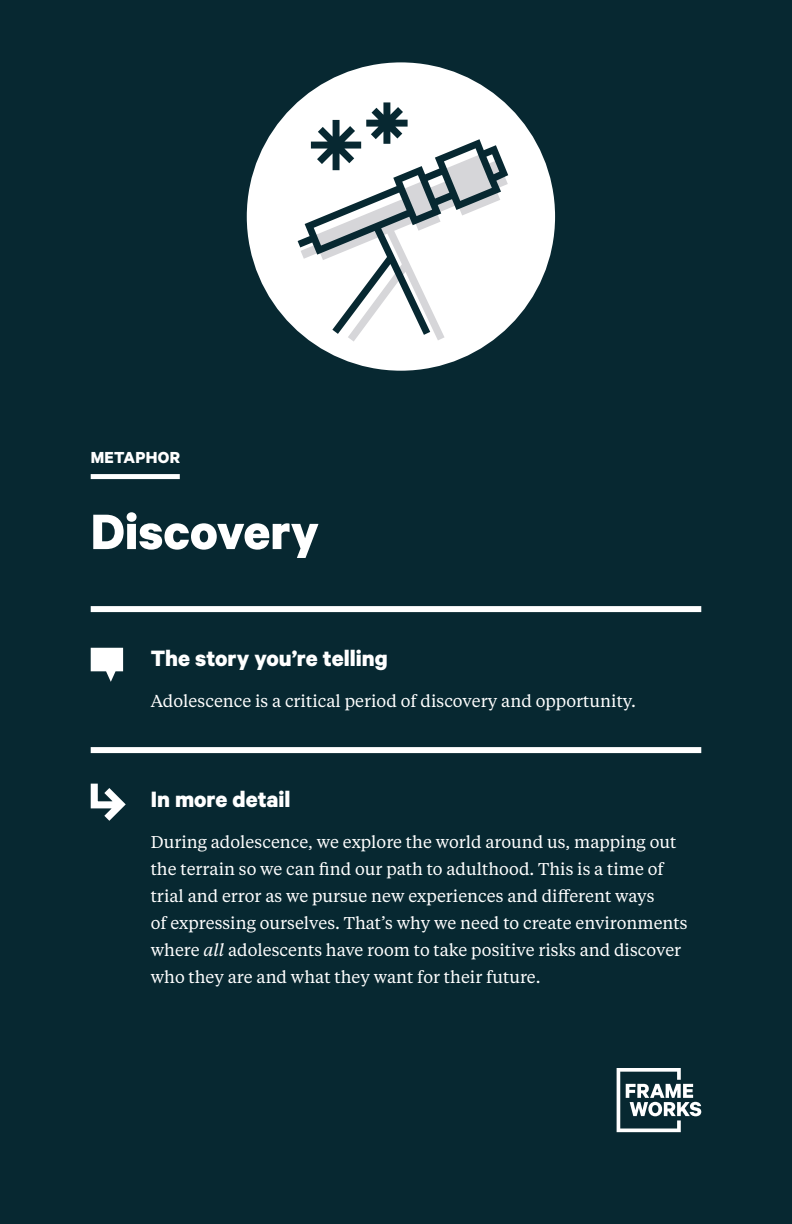
<style>
.page{position:relative;width:792px;height:1224px;background:#072831}
.page>*{position:absolute;margin:0;border:0;box-sizing:border-box;transform-origin:0 0}
.t1{font:700 56px "Calibre";color:#fff}
.t2{font:700 25px "Calibre";color:#fff}
.t3{font:700 18px "Calibre";letter-spacing:.015em;color:#fff}
.t4{font:17px/27px "Tiempos Text";color:#fff}
.s1{font-style:italic}
</style>
<div class="page">
<div style="left:251px;top:66px;width:300px;height:301px;background:#fff;border-radius:50%"></div>
<div style="left:247px;top:62px;width:308px;height:309px;border:7px solid #fff;border-radius:50%"></div>
<svg style="left:617px;top:1068px;width:84px;height:64px"></svg>
<div style="left:91px;top:474px;width:89px;height:5px;background:#fff"></div>
<div style="left:91px;top:606px;width:610px;height:6px;background:#fff"></div>
<div style="left:91px;top:747px;width:610px;height:6px;background:#fff"></div>
<svg style="left:91px;top:648px;width:32px;height:34px"></svg>
<svg style="left:90px;top:783px;width:36px;height:38px"></svg>
<svg style="left:302px;top:335px;width:198px;height:7px"></svg>
<svg style="left:298px;top:139px;width:210px;height:196px"></svg>
<svg style="left:311px;top:102px;width:97px;height:68px"></svg>
<p class="t3" style="left:91px;top:446px;width:91px">METAPHOR</p>
<h1 class="t1" style="left:91px;top:497px;width:230px">Discovery</h1>
<h2 class="t2" style="left:151px;top:643px;width:239px">The story you’re telling</h2>
<p class="t4" style="left:151px;top:687px;width:487px">Adolescence is a critical period of discovery and opportunity.</p>
<h2 class="t2" style="left:151px;top:784px;width:141px">In more detail</h2>
<p class="t4" style="left:151px;top:828px;width:538px">During adolescence, we explore the world around us, mapping out the terrain so we can find our path to adulthood. This is a time of trial and error as we pursue new experiences and different ways<br>of expressing ourselves. That’s why we need to create environments where <span class="s1">all</span> adolescents have room to take positive risks and discover who they are and what they want for their future.</p>
</div>
